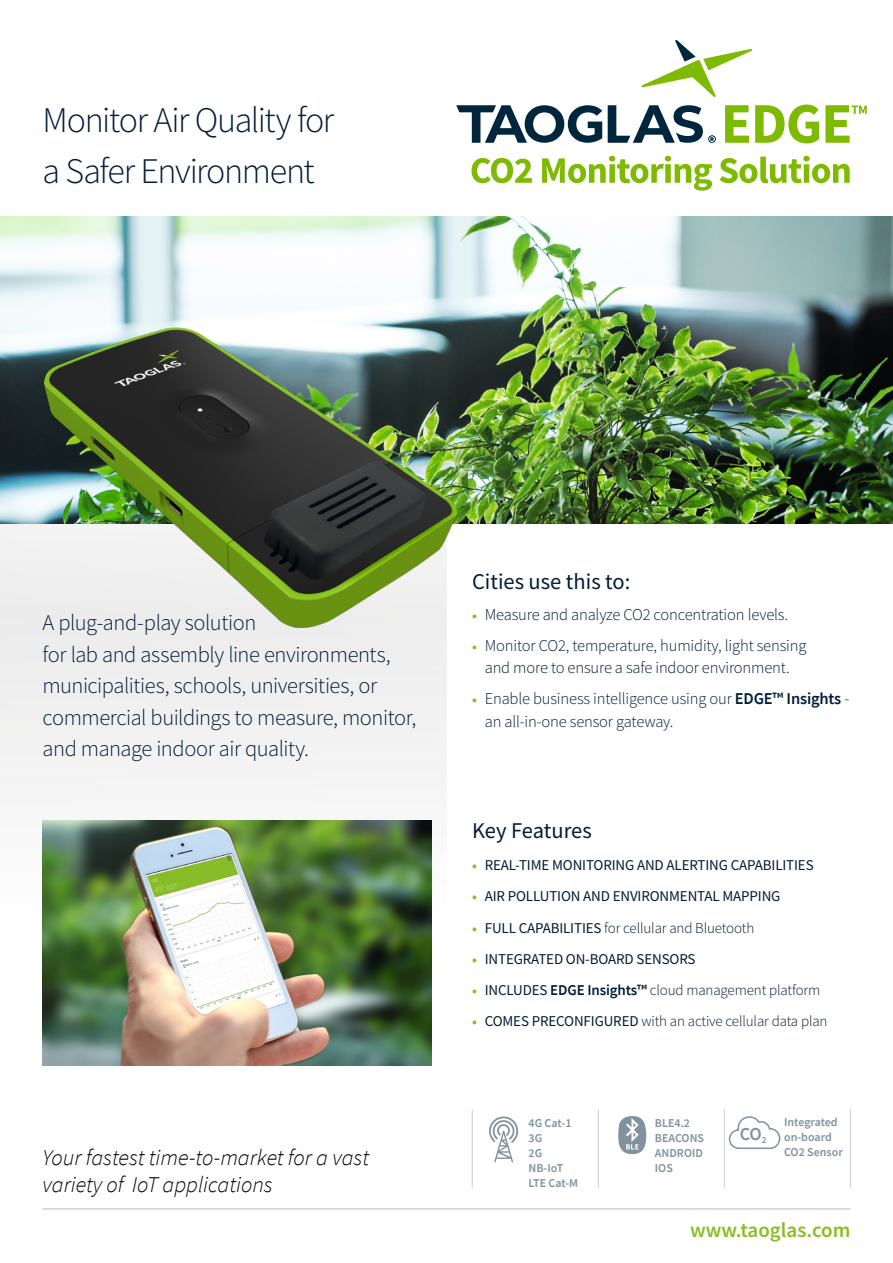
<style>
.page{position:relative;width:893px;height:1263px;background:#fff}
.page>*{position:absolute;margin:0;border:0;box-sizing:border-box;transform-origin:0 0}
.t1{font:300 36px/51px "Source Sans Pro";letter-spacing:-.04em;color:#001c37}
.t2{font:300 22.5px/31.5px "Source Sans Pro";letter-spacing:-.02em;color:#001c37}
.t3{font:italic 300 22.5px/27px "Source Sans Pro";color:#000}
.t4{font:22.5px "Source Sans Pro";color:#001c37}
.t5{font:600 21px "Source Sans Pro";color:#89bd24}
.t6{font:600 18.15px "Source Sans Pro";color:#7f929d}
.t7{font:300 16.5px/22.5px "Source Sans Pro";letter-spacing:-.01em;color:#001c37;text-align:center}
.t8{font:300 15px "Source Sans Pro";letter-spacing:-.01em;color:#001c37}
.t9{font:15px "Source Sans Pro";letter-spacing:-.01em;color:#001c37}
.t10{font:600 12px/15px "Source Sans Pro";color:#7f929d}
.s1{font-weight:900;font-size:13.5px;color:#89bd24}
.s2{font-weight:600}
.s3{font-weight:400}
</style>
<div class="page">
<div style="left:0;top:0;width:446px;height:1263px;background:linear-gradient(to right,#f9f9f9,#fafbfa)"></div>
<svg style="left:608px;top:105px;width:108px;height:38px"></svg>
<svg style="left:641px;top:40px;width:112px;height:57px"></svg>
<svg style="left:456px;top:105px;width:146px;height:38px"></svg>
<svg style="left:725px;top:105px;width:24px;height:38px"></svg>
<svg style="left:755px;top:105px;width:64px;height:38px"></svg>
<svg style="left:825px;top:105px;width:42px;height:38px"></svg>
<svg style="left:471px;top:158px;width:61px;height:25px"></svg>
<svg style="left:542px;top:156px;width:170px;height:35px"></svg>
<svg style="left:719px;top:156px;width:131px;height:27px"></svg>
<img style="left:0;top:217px;width:893px;height:306px">
<img style="left:43px;top:821px;width:389px;height:244px">
<img style="left:30px;top:303px;width:426px;height:324px">
<hr style="left:43px;top:1209px;width:807px;height:1px;background:#afb6bd">
<svg style="left:618px;top:1116px;width:29px;height:38px"></svg>
<svg style="left:489px;top:1116px;width:29px;height:46px"></svg>
<hr style="left:724px;top:1109px;width:1px;height:78px;background:#cdcdd2">
<hr style="left:850px;top:1109px;width:1px;height:78px;background:#cdcdd2">
<hr style="left:598px;top:1110px;width:1px;height:78px;background:#cdcdd2">
<hr style="left:472px;top:1110px;width:1px;height:78px;background:#cdcdd2">
<svg style="left:728px;top:1116px;width:53px;height:33px"></svg>
<h1 class="t1" style="left:43px;top:95px;width:293px">Monitor Air Quality for a Safer Environment</h1>
<h2 class="t2" style="left:43px;top:607px;width:375px">A plug-and-play solution<br>for lab and assembly line environments, municipalities, schools, universities, or commercial buildings to measure, monitor, and manage indoor air quality.</h2>
<h2 class="t3" style="left:43px;top:1144px;width:328px">Your fastest time-to-market for a vast variety of IoT applications</h2>
<h2 class="t4" style="left:472px;top:567px;width:160px">Cities use this to:</h2>
<p class="t7" style="left:472px;top:603px;width:318px"><span class="s1">•</span> Measure and analyze CO2 concentration levels.</p>
<p class="t7" style="left:472px;top:634px;width:336px"><span class="s1">•</span> Monitor CO2, temperature, humidity, light sensing and more to ensure a safe indoor environment.</p>
<p class="t7" style="left:485px;top:688px;width:366px;text-align:left;text-indent:-13px"><span class="s1">•</span> Enable business intelligence using our <span class="s2">EDGE™ Insights</span> - an all-in-one sensor gateway.</p>
<h2 class="t4" style="left:472px;top:816px;width:121px">Key Features</h2>
<p class="t9" style="left:472px;top:855px;width:343px"><span class="s1">•</span> REAL-TIME MONITORING AND ALERTING CAPABILITIES</p>
<p class="t9" style="left:472px;top:887px;width:310px"><span class="s1">•</span> AIR POLLUTION AND ENVIRONMENTAL MAPPING</p>
<p class="t8" style="left:472px;top:918px;width:284px"><span class="s1">•</span> <span class="s3">FULL CAPABILITIES</span> for cellular and Bluetooth</p>
<p class="t9" style="left:472px;top:949px;width:225px"><span class="s1">•</span> INTEGRATED ON-BOARD SENSORS</p>
<p class="t8" style="left:472px;top:981px;width:350px"><span class="s1">•</span> <span class="s3">INCLUDES</span> <span class="s2">EDGE Insights™</span> cloud management platform</p>
<p class="t8" style="left:472px;top:1012px;width:357px"><span class="s1">•</span> <span class="s3">COMES PRECONFIGURED</span> with an active cellular data plan</p>
<p class="t10" style="left:655px;top:1115px;width:51px">BLE4.2<br>BEACONS<br>ANDROID<br>IOS</p>
<p class="t10" style="left:784px;top:1115px;width:60px">Integrated on-board<br>CO2 Sensor</p>
<p class="t10" style="left:529px;top:1115px;width:51px">4G Cat-1<br>3G<br>2G<br>NB-IoT<br>LTE Cat-M</p>
<p class="t6" style="left:740px;top:1122px;width:28px">CO<sub>2</sub></p>
<p class="t5" style="left:690px;top:1216px;width:162px">www.taoglas.com</p>
</div>
